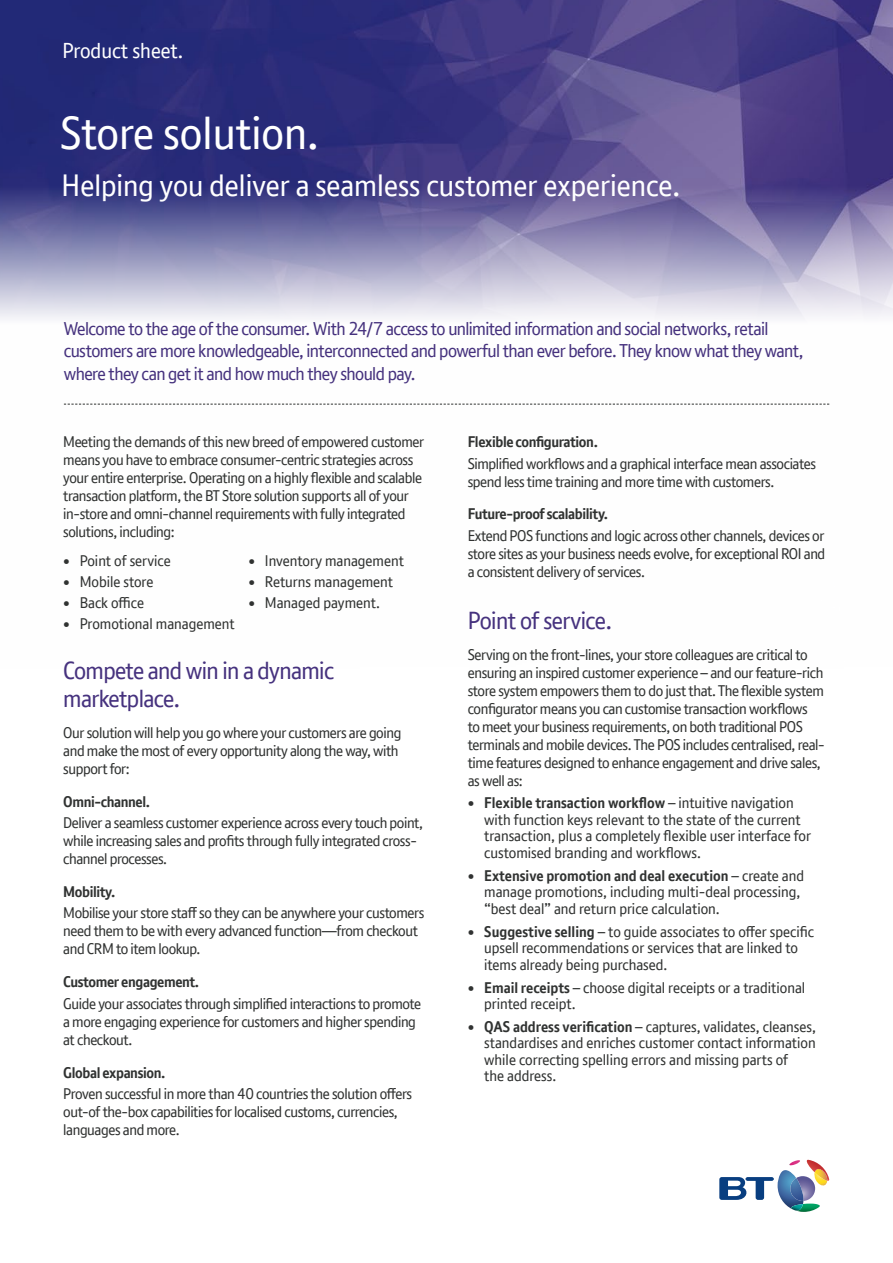
<style>
.page{position:relative;width:893px;height:1263px;background:#fff}
.page>*{position:absolute;margin:0;border:0;box-sizing:border-box;transform-origin:0 0}
.main_title_subheader{font:45px "BT Font";color:#fff}
.main_title_subheader-2{font:30px "BT Font";color:#fff}
.body_text{font:24px/28.5px "BT Font";letter-spacing:-.025em;color:#46327e}
.main_title_subheader-3{font:21px "BT Font";color:#fff}
.body_text-2{font:18px/22.5px "BT Font";letter-spacing:-.03em;color:#46327e}
.body_text-3{font:15px/18px "BT Font";letter-spacing:-.025em;color:#303231}
.bullets{font:15px/16.5px "BT Font";color:#303231}
.bullets-2{font:15px/18px "BT Font";letter-spacing:-.025em;color:#303231}
.body_text-4{font:700 15px "BT Font";letter-spacing:-.025em;color:#303231}
.s1{font-weight:700}
</style>
<div class="page">
<img style="left:0;top:0;width:893px;height:1180px">
<svg style="left:719px;top:1160px;width:110px;height:52px"></svg>
<svg style="left:64px;top:404px;width:765px;height:1px"></svg>
<p class="main_title_subheader-3" style="left:62px;top:37px;width:123px">Product sheet.</p>
<p class="main_title_subheader" style="left:60px;top:104px;width:260px">Store solution.</p>
<p class="main_title_subheader-2" style="left:62px;top:166px;width:620px">Helping you deliver a seamless customer experience.</p>
<p class="body_text-2" style="left:64px;top:317px;width:741px">Welcome to the age of the consumer. With 24/7 access to unlimited information and social networks, retail customers are more knowledgeable, interconnected and powerful than ever before. They know what they want, where they can get it and how much they should pay.</p>
<p class="bullets-2" style="left:63px;top:433px;width:362px">Meeting the demands of this new breed of empowered customer means you have to embrace consumer-centric strategies across your entire enterprise. Operating on a highly flexible and scalable transaction platform, the BT Store solution supports all of your in-store and omni-channel requirements with fully integrated solutions, including:</p>
<p class="bullets" style="left:63px;top:553px;width:109px">• Point of service</p>
<p class="bullets" style="left:63px;top:573px;width:92px">• Mobile store</p>
<p class="bullets" style="left:63px;top:594px;width:82px">• Back office</p>
<p class="bullets" style="left:63px;top:615px;width:173px">• Promotional management</p>
<p class="bullets" style="left:248px;top:553px;width:157px">• Inventory management</p>
<p class="bullets" style="left:248px;top:573px;width:146px">• Returns management</p>
<p class="bullets" style="left:248px;top:594px;width:133px">• Managed payment.</p>
<p class="body_text" style="left:63px;top:655px;width:272px">Compete and win in a dynamic marketplace.</p>
<p class="body_text-3" style="left:63px;top:723px;width:340px">Our solution will help you go where your customers are going and make the most of every opportunity along the way, with support for:</p>
<p class="body_text-4" style="left:63px;top:791px;width:88px">Omni-channel.</p>
<p class="body_text-3" style="left:63px;top:814px;width:361px">Deliver a seamless customer experience across every touch point, while increasing sales and profits through fully integrated cross&shy;channel processes.</p>
<p class="body_text-4" style="left:63px;top:882px;width:54px">Mobility.</p>
<p class="body_text-3" style="left:63px;top:904px;width:363px">Mobilise your store staff so they can be anywhere your customers need them to be with every advanced function—from checkout and CRM to item lookup.</p>
<p class="body_text-4" style="left:63px;top:972px;width:137px">Customer engagement.</p>
<p class="body_text-3" style="left:63px;top:994px;width:360px">Guide your associates through simplified interactions to promote a more engaging experience for customers and higher spending at checkout.</p>
<p class="body_text-4" style="left:63px;top:1062px;width:104px">Global expansion.</p>
<p class="body_text-3" style="left:63px;top:1084px;width:350px">Proven successful in more than 40 countries the solution offers out-of the-box capabilities for localised customs, currencies, languages and more.</p>
<p class="body_text-4" style="left:468px;top:432px;width:132px">Flexible configuration.</p>
<p class="body_text-3" style="left:468px;top:454px;width:350px">Simplified workflows and a graphical interface mean associates spend less time training and more time with customers.</p>
<p class="body_text-4" style="left:468px;top:504px;width:142px">Future-proof scalability.</p>
<p class="body_text-3" style="left:468px;top:526px;width:359px;text-align:justify">Extend POS functions and logic across other channels, devices or store sites as your business needs evolve, for exceptional ROI and a consistent delivery of services.</p>
<p class="body_text" style="left:468px;top:606px;width:146px">Point of service.</p>
<p class="body_text-3" style="left:468px;top:645px;width:359px">Serving on the front-lines, your store colleagues are critical to ensuring an inspired customer experience – and our feature-rich store system empowers them to do just that. The flexible system configurator means you can customise transaction workflows<br>to meet your business requirements, on both traditional POS terminals and mobile devices. The POS includes centralised, real&shy;time features designed to enhance engagement and drive sales, as well as:</p>
<p class="bullets" style="left:484px;top:795px;width:328px;text-indent:-16px"><span class="s1">• Flexible transaction workflow</span> – intuitive navigation with function keys relevant to the state of the current transaction, plus a completely flexible user interface for customised branding and workflows.</p>
<p class="bullets" style="left:484px;top:867px;width:321px;text-indent:-16px"><span class="s1">• Extensive promotion and deal execution</span> – create and manage promotions, including multi-deal processing, “best deal” and return price calculation.</p>
<p class="bullets" style="left:484px;top:923px;width:331px;text-indent:-16px"><span class="s1">• Suggestive selling</span> – to guide associates to offer specific upsell recommendations or services that are linked to items already being purchased.</p>
<p class="bullets" style="left:484px;top:979px;width:322px;text-indent:-16px"><span class="s1">• Email receipts</span> – choose digital receipts or a traditional printed receipt.</p>
<p class="bullets" style="left:484px;top:1018px;width:333px;text-indent:-16px"><span class="s1">• QAS address verification</span> – captures, validates, cleanses, standardises and enriches customer contact information while correcting spelling errors and missing parts of<br>the address.</p>
</div>
